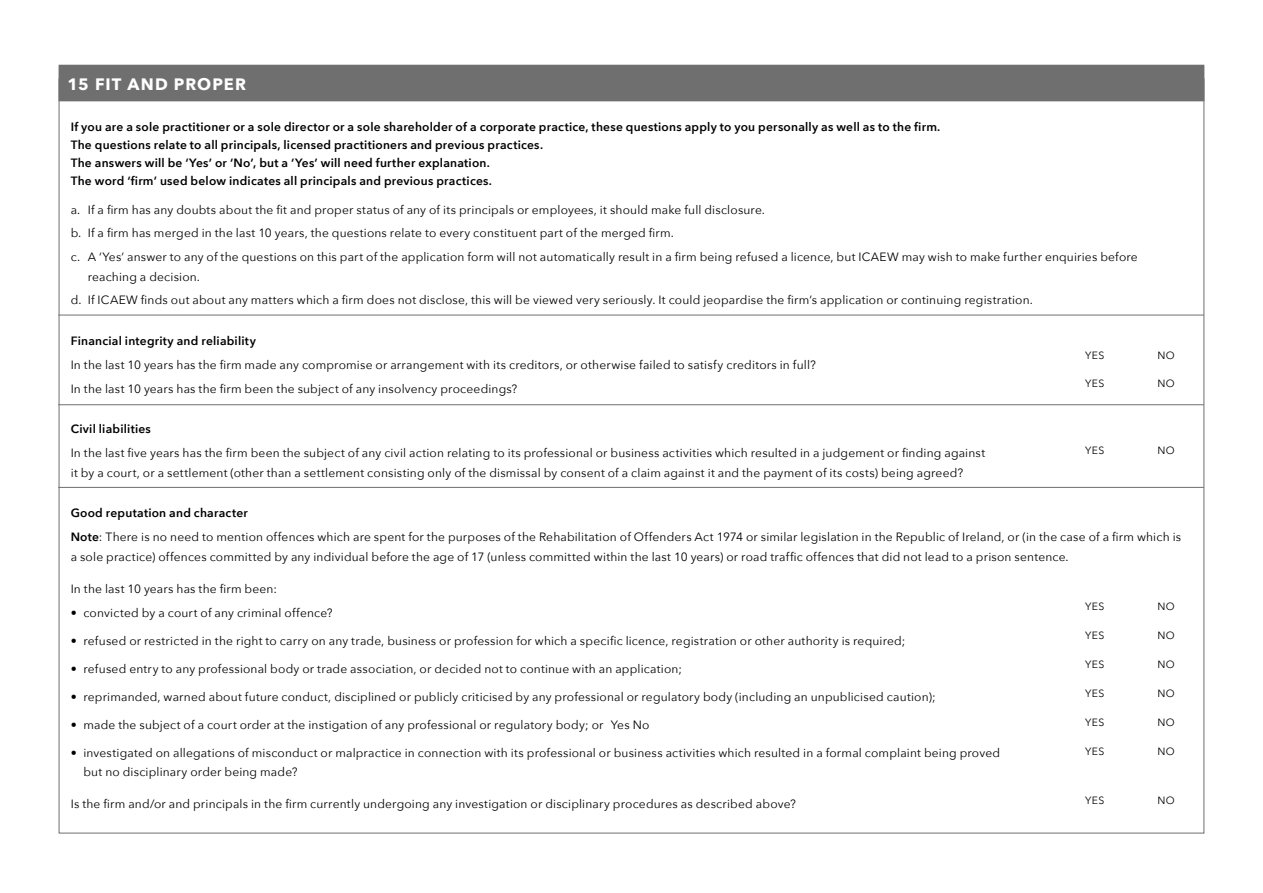
<style>
.page{position:relative;width:1263px;height:893px;background:#fff}
.page>*{position:absolute;margin:0;border:0;box-sizing:border-box;transform-origin:0 0}
.t1{font:700 16.5px "Avenir Next";letter-spacing:.065em;color:#fff}
.t2{font:12px/23.7px "Avenir Next";letter-spacing:.015em;color:#000}
.t3{font:600 12px/18px "Avenir Next";letter-spacing:.02em;color:#000}
.t4{font:10.5px "Avenir Next";letter-spacing:.03em;color:#000}
.s1{font-weight:600}
</style>
<div class="page">
<div style="left:59px;top:65px;width:1145px;height:36px;background:#706f6f"></div>
<hr style="left:58px;top:404px;width:1146px;height:1px;background:#706f6f">
<hr style="left:58px;top:315px;width:1146px;height:1px;background:#706f6f">
<hr style="left:58px;top:487px;width:1146px;height:1px;background:#706f6f">
<h1 class="t1" style="left:68px;top:70px;width:180px">15 FIT AND PROPER</h1>
<p class="t3" style="left:71px;top:118px;width:871px">If you are a sole practitioner or a sole director or a sole shareholder of a corporate practice, these questions apply to you personally as well as to the firm.<br>The questions relate to all principals, licensed practitioners and previous practices.<br>The answers will be ‘Yes’ or ‘No’, but a ‘Yes’ will need further explanation.<br>The word ‘firm’ used below indicates all principals and previous practices.</p>
<p class="t2" style="left:71px;top:197px;width:1069px">a. If a firm has any doubts about the fit and proper status of any of its principals or employees, it should make full disclosure.<br>b. If a firm has merged in the last 10 years, the questions relate to every constituent part of the merged firm.<br>c. A ‘Yes’ answer to any of the questions on this part of the application form will not automatically result in a firm being refused a licence, but ICAEW may wish to make further enquiries before</p>
<p class="t2" style="left:71px;top:264px;width:964px;text-indent:17px">reaching a decision.<br>d. If ICAEW finds out about any matters which a firm does not disclose, this will be viewed very seriously. It could jeopardise the firm’s application or continuing registration.</p>
<p class="t3" style="left:71px;top:332px;width:187px">Financial integrity and reliability</p>
<p class="t2" style="left:71px;top:352px;width:747px">In the last 10 years has the firm made any compromise or arrangement with its creditors, or otherwise failed to satisfy creditors in full?<br>In the last 10 years has the firm been the subject of any insolvency proceedings?</p>
<p class="t3" style="left:71px;top:420px;width:82px">Civil liabilities</p>
<p class="t2" style="left:71px;top:443px;width:916px;line-height:19.5px">In the last five years has the firm been the subject of any civil action relating to its professional or business activities which resulted in a judgement or finding against it by a court, or a settlement (other than a settlement consisting only of the dismissal by consent of a claim against it and the payment of its costs) being agreed?</p>
<p class="t2" style="left:71px;top:501px;width:1112px"><span class="s1">Good reputation and character<br>Note</span>: There is no need to mention offences which are spent for the purposes of the Rehabilitation of Offenders Act 1974 or similar legislation in the Republic of Ireland, or (in the case of a firm which is</p>
<p class="t2" style="left:71px;top:544px;width:999px">a sole practice) offences committed by any individual before the age of 17 (unless committed within the last 10 years) or road traffic offences that did not lead to a prison sentence.</p>
<p class="t2" style="left:71px;top:576px;width:208px">In the last 10 years has the firm been:</p>
<p class="t2" style="left:71px;top:600px;width:263px">• convicted by a court of any criminal offence?</p>
<p class="t2" style="left:71px;top:628px;width:836px">• refused or restricted in the right to carry on any trade, business or profession for which a specific licence, registration or other authority is required;</p>
<p class="t2" style="left:71px;top:656px;width:613px">• refused entry to any professional body or trade association, or decided not to continue with an application;</p>
<p class="t2" style="left:71px;top:684px;width:866px">• reprimanded, warned about future conduct, disciplined or publicly criticised by any professional or regulatory body (including an unpublicised caution);</p>
<p class="t2" style="left:71px;top:712px;width:580px">• made the subject of a court order at the instigation of any professional or regulatory body; or Yes No</p>
<p class="t2" style="left:83px;top:742px;width:918px;line-height:19.5px;text-indent:-13px">• investigated on allegations of misconduct or malpractice in connection with its professional or business activities which resulted in a formal complaint being proved but no disciplinary order being made?</p>
<p class="t2" style="left:71px;top:792px;width:727px">Is the firm and/or and principals in the firm currently undergoing any investigation or disciplinary procedures as described above?</p>
<p class="t4" style="left:1085px;top:346px;width:21px">YES</p>
<p class="t4" style="left:1157px;top:346px;width:19px">NO</p>
<p class="t4" style="left:1085px;top:374px;width:21px">YES</p>
<p class="t4" style="left:1157px;top:374px;width:19px">NO</p>
<p class="t4" style="left:1085px;top:441px;width:21px">YES</p>
<p class="t4" style="left:1157px;top:441px;width:19px">NO</p>
<p class="t4" style="left:1085px;top:598px;width:21px">YES</p>
<p class="t4" style="left:1157px;top:598px;width:19px">NO</p>
<p class="t4" style="left:1085px;top:627px;width:21px">YES</p>
<p class="t4" style="left:1157px;top:627px;width:19px">NO</p>
<p class="t4" style="left:1085px;top:656px;width:21px">YES</p>
<p class="t4" style="left:1157px;top:656px;width:19px">NO</p>
<p class="t4" style="left:1085px;top:685px;width:21px">YES</p>
<p class="t4" style="left:1157px;top:685px;width:19px">NO</p>
<p class="t4" style="left:1085px;top:714px;width:21px">YES</p>
<p class="t4" style="left:1157px;top:714px;width:19px">NO</p>
<p class="t4" style="left:1085px;top:743px;width:21px">YES</p>
<p class="t4" style="left:1157px;top:743px;width:19px">NO</p>
<p class="t4" style="left:1085px;top:792px;width:21px">YES</p>
<p class="t4" style="left:1157px;top:792px;width:19px">NO</p>
</div>
